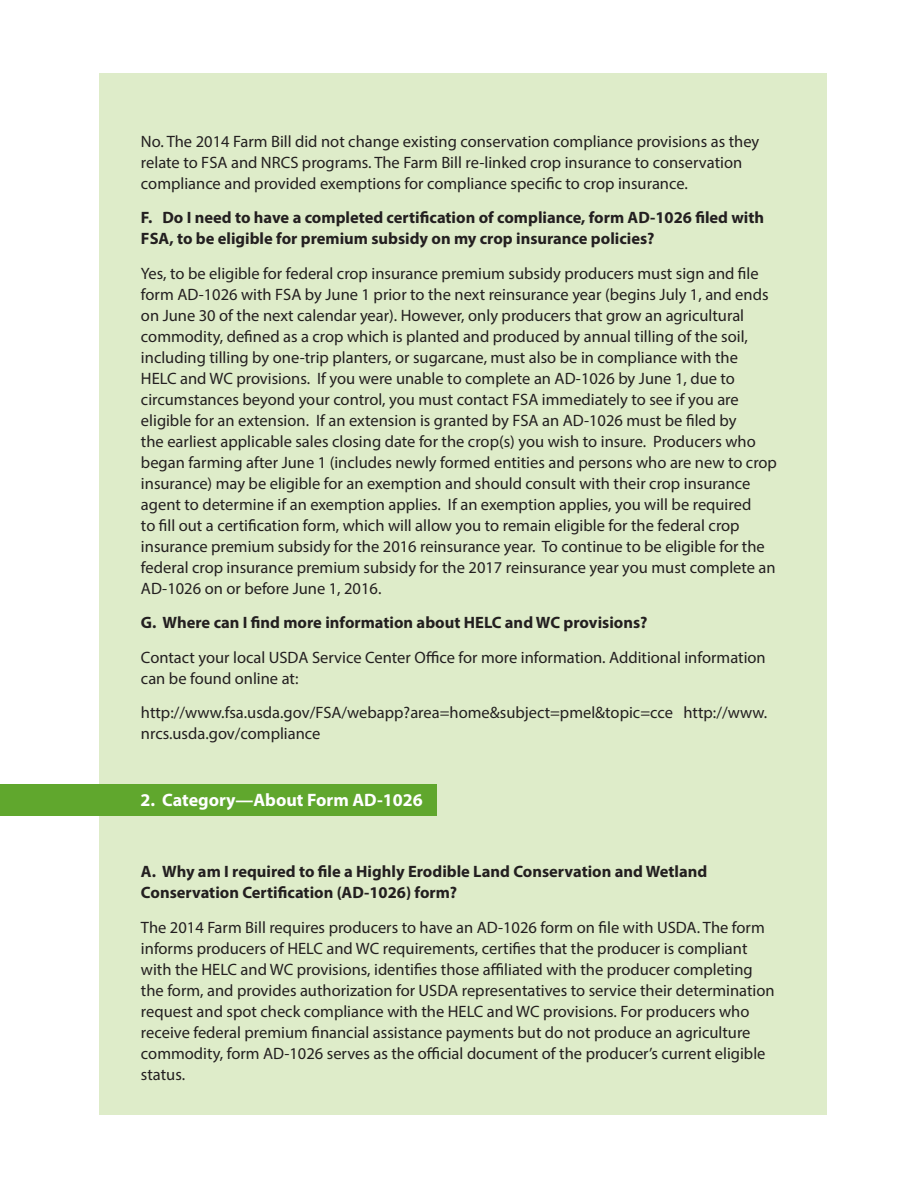
<style>
.page{position:relative;width:918px;height:1188px;background:#fff}
.page>*{position:absolute;margin:0;border:0;box-sizing:border-box;transform-origin:0 0}
.Big_Header{font:700 18px "Myriad Pro";color:#fff}
.Response{font:16.5px/21px "Myriad Pro";color:#231f20}
.Response-2{font:700 16.5px/21px "Myriad Pro";color:#231f20}
</style>
<div class="page">
<div style="left:99px;top:73px;width:728px;height:1042px;background:#deecc9"></div>
<div style="left:0;top:785px;width:436px;height:31px;background:#60a72d"></div>
<p class="Response" style="left:141px;top:131px;width:620px">No. The 2014 Farm Bill did not change existing conservation compliance provisions as they relate to FSA and NRCS programs. The Farm Bill re-linked crop insurance to conservation compliance and provided exemptions for compliance specific to crop insurance.</p>
<p class="Response-2" style="left:141px;top:207px;width:625px">F. Do I need to have a completed certification of compliance, form AD-1026 filed with<br>FSA, to be eligible for premium subsidy on my crop insurance policies?</p>
<p class="Response" style="left:141px;top:263px;width:638px">Yes, to be eligible for federal crop insurance premium subsidy producers must sign and file form AD-1026 with FSA by June 1 prior to the next reinsurance year (begins July 1, and ends on June 30 of the next calendar year). However, only producers that grow an agricultural commodity, defined as a crop which is planted and produced by annual tilling of the soil, including tilling by one-trip planters, or sugarcane, must also be in compliance with the HELC and WC provisions. If you were unable to complete an AD-1026 by June 1, due to circumstances beyond your control, you must contact FSA immediately to see if you are eligible for an extension. If an extension is granted by FSA an AD-1026 must be filed by<br>the earliest applicable sales closing date for the crop(s) you wish to insure. Producers who began farming after June 1 (includes newly formed entities and persons who are new to crop insurance) may be eligible for an exemption and should consult with their crop insurance agent to determine if an exemption applies. If an exemption applies, you will be required<br>to fill out a certification form, which will allow you to remain eligible for the federal crop insurance premium subsidy for the 2016 reinsurance year. To continue to be eligible for the federal crop insurance premium subsidy for the 2017 reinsurance year you must complete an AD-1026 on or before June 1, 2016.</p>
<p class="Response-2" style="left:141px;top:612px;width:508px">G. Where can I find more information about HELC and WC provisions?</p>
<p class="Response" style="left:141px;top:647px;width:626px">Contact your local USDA Service Center Office for more information. Additional information can be found online at:</p>
<p class="Response" style="left:141px;top:702px;width:628px">http://www.fsa.usda.gov/FSA/webapp?area=home&amp;subject=pmel&amp;topic=cce http://www. nrcs.usda.gov/compliance</p>
<p class="Big_Header" style="left:140px;top:789px;width:284px">2. Category—About Form AD-1026</p>
<p class="Response-2" style="left:141px;top:861px;width:568px">A. Why am I required to file a Highly Erodible Land Conservation and Wetland<br>Conservation Certification (AD-1026) form?</p>
<p class="Response" style="left:141px;top:917px;width:635px">The 2014 Farm Bill requires producers to have an AD-1026 form on file with USDA. The form informs producers of HELC and WC requirements, certifies that the producer is compliant with the HELC and WC provisions, identifies those affiliated with the producer completing the form, and provides authorization for USDA representatives to service their determination request and spot check compliance with the HELC and WC provisions. For producers who receive federal premium financial assistance payments but do not produce an agriculture commodity, form AD-1026 serves as the official document of the producer’s current eligible status.</p>
</div>
